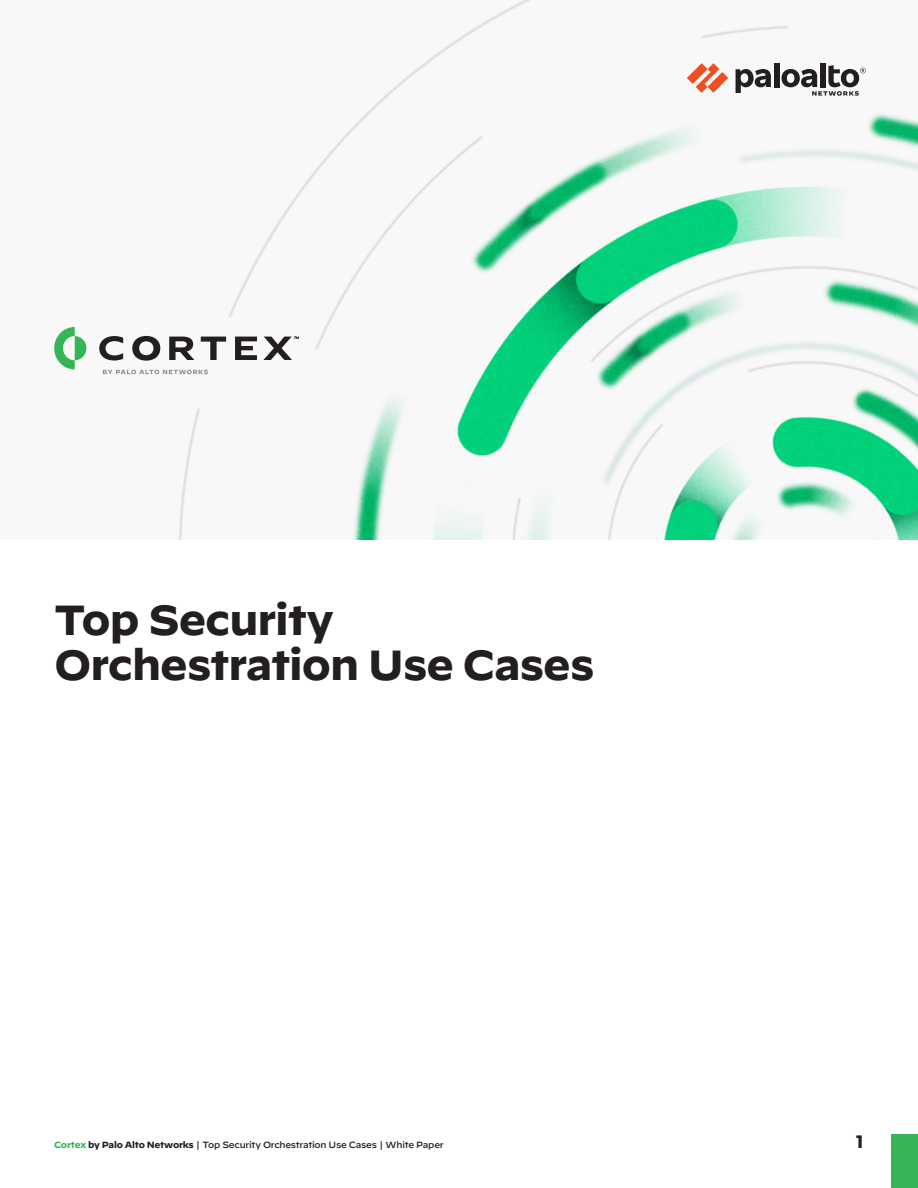
<style>
.page{position:relative;width:918px;height:1188px;background:#fff}
.page>*{position:absolute;margin:0;border:0;box-sizing:border-box;transform-origin:0 0}
.title-page-title{font:700 42px "Decimal";letter-spacing:-.025em;color:#231f20}
.t1{font:700 18px "Decimal";color:#231f20}
.t2{font:500 9px "Decimal";letter-spacing:-.025em;color:#231f20}
.s1{font-weight:700;color:#36b558}
.s2{font-weight:700}
</style>
<div class="page">
<img style="left:71px;top:0;width:847px;height:540px">
<svg style="left:54px;top:327px;width:32px;height:42px"></svg>
<svg style="left:99px;top:336px;width:24px;height:25px"></svg>
<svg style="left:169px;top:337px;width:25px;height:23px"></svg>
<svg style="left:201px;top:337px;width:25px;height:23px"></svg>
<svg style="left:235px;top:337px;width:22px;height:23px"></svg>
<svg style="left:132px;top:336px;width:28px;height:25px"></svg>
<svg style="left:103px;top:370px;width:105px;height:4px"></svg>
<svg style="left:263px;top:337px;width:36px;height:23px"></svg>
<svg style="left:687px;top:63px;width:41px;height:30px"></svg>
<div style="left:774px;top:63px;width:5px;height:24px;background:#231f20"></div>
<svg style="left:736px;top:69px;width:35px;height:24px"></svg>
<div style="left:820px;top:63px;width:5px;height:24px;background:#231f20"></div>
<svg style="left:782px;top:65px;width:84px;height:31px"></svg>
<div style="left:891px;top:1134px;width:27px;height:54px;background:#36b558"></div>
<p class="title-page-title" style="left:54px;top:596px;width:281px">Top Security</p>
<p class="title-page-title" style="left:54px;top:641px;width:542px">Orchestration Use Cases</p>
<p class="t2" style="left:54px;top:1137px;width:391px"><span class="s1">Cortex</span> <span class="s2">by Palo Alto Networks</span> | Top Security Orchestration Use Cases | White Paper</p>
<h2 class="t1" style="left:856px;top:1132px;width:10px">1</h2>
</div>
